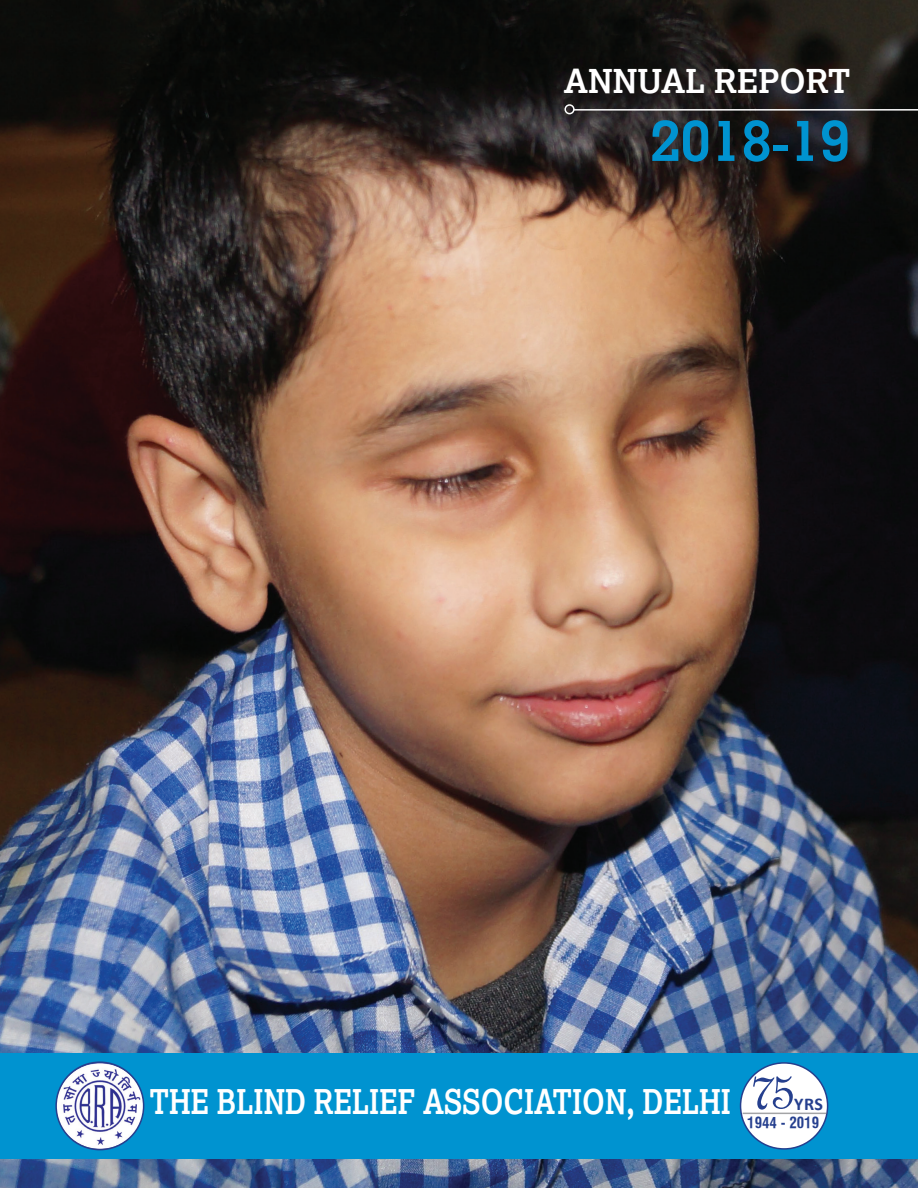
<style>
.page{position:relative;width:918px;height:1188px;background:#fff}
.page>*{position:absolute;margin:0;border:0;box-sizing:border-box;transform-origin:0 0}
.t1{font:700 57px "Geometric Slab 703 BT";color:#0093d0}
.t2{font:700 34.2px "Lexia";color:#fff;scale:.83 1}
.t3{font:700 33px "Lexia";color:#fff}
.t4{font:700 18px "Calibri";color:#253f8e}
.t5{font:700 condensed 15px "Halvett";color:#253f8e}
</style>
<div class="page">
<img style="left:0;top:0;width:918px;height:1188px">
<hr style="left:574px;top:109px;width:344px;height:2px;background:#fff">
<div style="left:564px;top:104px;width:11px;height:10px;border:2px solid #fff;border-radius:50%"></div>
<div style="left:0;top:1053px;width:918px;height:106px;background:#0093d0"></div>
<img style="left:56px;top:1062px;width:88px;height:88px;border-radius:44px">
<div style="left:55px;top:1061px;width:89px;height:89px;border:2px solid #253f8e;border-radius:50%"></div>
<div style="left:741px;top:1063px;width:87px;height:86px;background:#fff;border-radius:50%"></div>
<div style="left:740px;top:1062px;width:88px;height:88px;border:2px solid #253f8e;border-radius:50%"></div>
<hr style="left:743px;top:1113px;width:84px;height:1px;background:#6c6d70">
<p class="t3" style="left:564px;top:60px;width:288px">ANNUAL REPORT</p>
<h1 class="t1" style="left:650px;top:106px;width:202px">2018-19</h1>
<p class="t2" style="left:149px;top:1080px;width:780px">THE BLIND RELIEF ASSOCIATION, DELHI <sup>75</sup></p>
<p class="t4" style="left:794px;top:1091px;width:30px">YRS</p>
<p class="t5" style="left:747px;top:1113px;width:73px">1944 - 2019</p>
</div>
